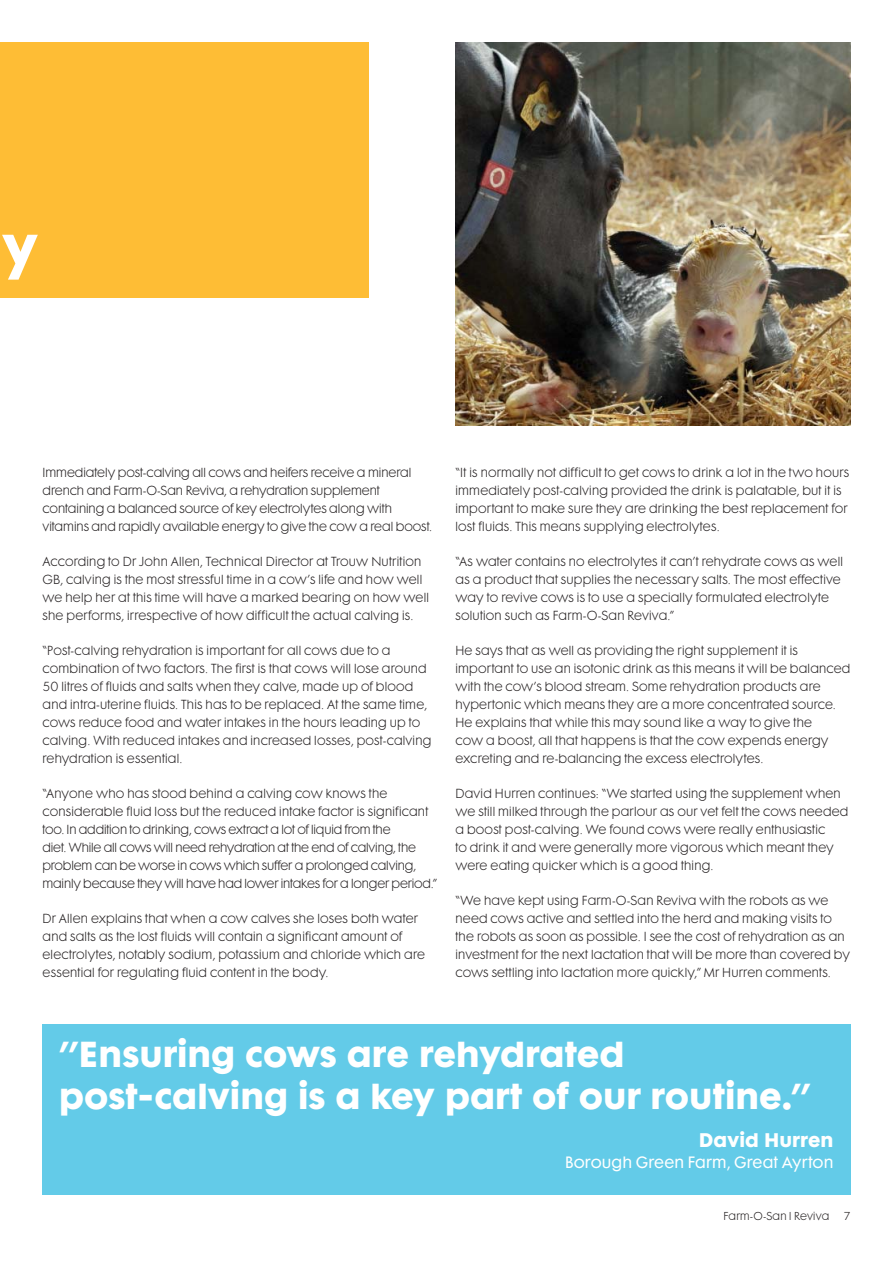
<style>
.page{position:relative;width:893px;height:1263px;background:#fff}
.page>*{position:absolute;margin:0;border:0;box-sizing:border-box;transform-origin:0 0}
.t1{font:54px "Futura Maxi CG Bold";color:#fff}
.t2{font:33px/42px "Futura Maxi CG Bold";color:#fff}
.t3{font:18px "Futura Maxi CG Bold";color:#fff}
.t4{font:15px "Futura Maxi CG Book";letter-spacing:.01em;color:#fff}
.t5{font:12px/18px "Futura Maxi CG Light";letter-spacing:.015em;color:#231f20}
.t6{font:12px/18px "Futura Maxi CG Light";letter-spacing:-.01em;color:#231f20}
.t7{font:12px/18px "Futura Maxi CG Light";letter-spacing:-.005em;color:#231f20}
.t8{font:10.5px "Futura Maxi CG Light";letter-spacing:.02em;color:#231f20}
</style>
<div class="page">
<div style="left:0;top:43px;width:369px;height:255px;background:#febd35"></div>
<img style="left:455px;top:43px;width:395px;height:382px">
<div style="left:42px;top:1025px;width:808px;height:170px;background:#63cbe8"></div>
<h1 class="t1" style="left:2px;top:227px;width:39px">y</h1>
<p class="t7" style="left:43px;top:465px;width:391px">Immediately post-calving all cows and heifers receive a mineral drench and Farm-O-San Reviva, a rehydration supplement containing a balanced source of key electrolytes along with vitamins and rapidly available energy to give the cow a real boost.</p>
<p class="t5" style="left:43px;top:554px;width:388px">According to Dr John Allen, Technical Director at Trouw Nutrition GB, calving is the most stressful time in a cow’s life and how well we help her at this time will have a marked bearing on how well she performs, irrespective of how difficult the actual calving is.</p>
<p class="t5" style="left:43px;top:643px;width:390px">“Post-calving rehydration is important for all cows due to a combination of two factors. The first is that cows will lose around 50 litres of fluids and salts when they calve, made up of blood and intra-uterine fluids. This has to be replaced. At the same time, cows reduce food and water intakes in the hours leading up to calving. With reduced intakes and increased losses, post-calving rehydration is essential.</p>
<p class="t6" style="left:43px;top:786px;width:396px">“Anyone who has stood behind a calving cow knows the considerable fluid loss but the reduced intake factor is significant too. In addition to drinking, cows extract a lot of liquid from the<br>diet. While all cows will need rehydration at the end of calving, the problem can be worse in cows which suffer a prolonged calving, mainly because they will have had lower intakes for a longer period.”</p>
<p class="t5" style="left:43px;top:911px;width:384px">Dr Allen explains that when a cow calves she loses both water and salts as the lost fluids will contain a significant amount of electrolytes, notably sodium, potassium and chloride which are essential for regulating fluid content in the body.</p>
<p class="t5" style="left:455px;top:465px;width:395px">“It is normally not difficult to get cows to drink a lot in the two hours immediately post-calving provided the drink is palatable, but it is important to make sure they are drinking the best replacement for lost fluids. This means supplying electrolytes.</p>
<p class="t5" style="left:455px;top:554px;width:389px">“As water contains no electrolytes it can’t rehydrate cows as well as a product that supplies the necessary salts. The most effective way to revive cows is to use a specially formulated electrolyte solution such as Farm-O-San Reviva.”</p>
<p class="t5" style="left:455px;top:643px;width:396px">He says that as well as providing the right supplement it is important to use an isotonic drink as this means it will be balanced with the cow’s blood stream. Some rehydration products are hypertonic which means they are a more concentrated source.<br>He explains that while this may sound like a way to give the<br>cow a boost, all that happens is that the cow expends energy excreting and re-balancing the excess electrolytes.</p>
<p class="t5" style="left:455px;top:786px;width:394px">David Hurren continues: “We started using the supplement when we still milked through the parlour as our vet felt the cows needed a boost post-calving. We found cows were really enthusiastic<br>to drink it and were generally more vigorous which meant they were eating quicker which is a good thing.</p>
<p class="t5" style="left:455px;top:893px;width:396px">“We have kept using Farm-O-San Reviva with the robots as we need cows active and settled into the herd and making visits to the robots as soon as possible. I see the cost of rehydration as an investment for the next lactation that will be more than covered by cows settling into lactation more quickly,” Mr Hurren comments.</p>
<h2 class="t2" style="left:59px;top:1037px;width:753px">”Ensuring cows are rehydrated post-calving is a key part of our routine.”</h2>
<h3 class="t3" style="left:699px;top:1133px;width:136px">David Hurren</h3>
<p class="t4" style="left:565px;top:1157px;width:270px">Borough Green Farm, Great Ayrton</p>
<p class="t8" style="left:723px;top:1212px;width:107px">Farm-O-San l Reviva</p>
<p class="t8" style="left:843px;top:1212px;width:9px">7</p>
</div>
